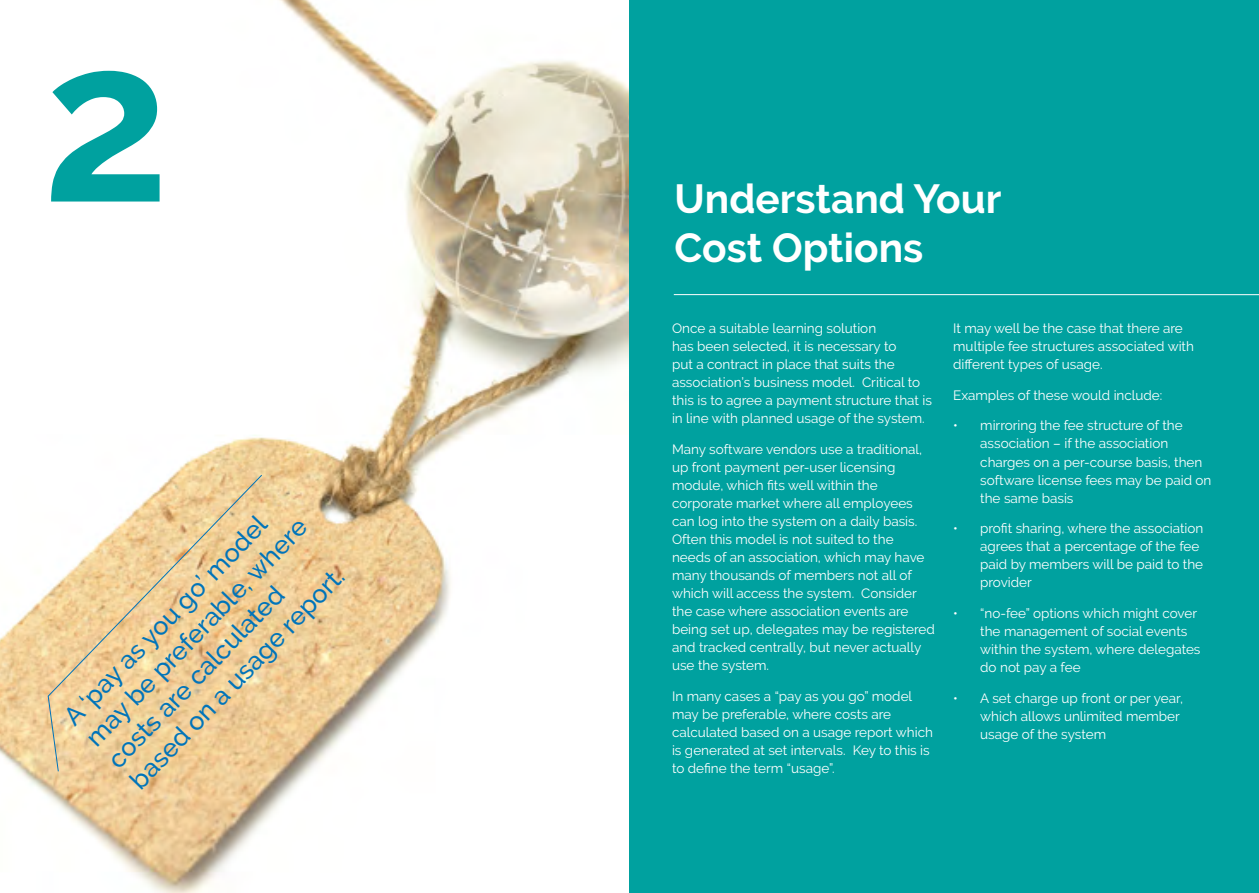
<style>
.page{position:relative;width:1259px;height:893px;background:#fff}
.page>*{position:absolute;margin:0;border:0;box-sizing:border-box;transform-origin:0 0}
.t1{font:700 225px "Raleway";color:#00a19f}
.t2{font:700 40.5px/48.6px "Raleway";color:#fff}
.t3{font:500 25.5px/30.6px "Raleway";color:#0074ba}
.Paragraph_Style_1{font:13.5px/18px "Raleway";color:#fff}
</style>
<div class="page">
<div style="left:629px;top:0;width:630px;height:893px;background:#00a19f"></div>
<img style="left:0;top:0;width:629px;height:893px">
<hr style="left:674px;top:294px;width:585px;height:1px;background:#fff">
<svg style="left:47px;top:474px;width:216px;height:298px;background:#f0d3a4"></svg>
<p class="t1" style="left:43px;top:-6px;width:128px">2</p>
<p class="t3" style="left:57px;top:710px;width:307px;rotate:-46deg">A ‘pay as you go’ model may be preferable, where costs are calculated based on a usage report.</p>
<p class="t2" style="left:674px;top:175px;width:328px">Understand Your<br>Cost Options</p>
<p class="Paragraph_Style_1" style="left:672px;top:319px;width:261px">Once a suitable learning solution<br>has been selected, it is necessary to<br>put a contract in place that suits the association’s business model. Critical to this is to agree a payment structure that is in line with planned usage of the system.</p>
<p class="Paragraph_Style_1" style="left:672px;top:440px;width:264px">Many software vendors use a traditional, up front payment per-user licensing module, which fits well within the corporate market where all employees can log into the system on a daily basis.<br>Often this model is not suited to the needs of an association, which may have many thousands of members not all of which will access the system. Consider the case where association events are being set up, delegates may be registered and tracked centrally, but never actually use the system.</p>
<p class="Paragraph_Style_1" style="left:672px;top:687px;width:262px">In many cases a “pay as you go” model may be preferable, where costs are calculated based on a usage report which is generated at set intervals. Key to this is to define the term “usage”.</p>
<p class="Paragraph_Style_1" style="left:953px;top:319px;width:242px">It may well be the case that there are multiple fee structures associated with different types of usage.</p>
<p class="Paragraph_Style_1" style="left:953px;top:386px;width:211px">Examples of these would include:</p>
<p class="Paragraph_Style_1" style="left:980px;top:417px;width:233px;text-indent:-27px">• mirroring the fee structure of the association – if the association charges on a per-course basis, then software license fees may be paid on the same basis</p>
<p class="Paragraph_Style_1" style="left:980px;top:519px;width:225px;text-indent:-27px">• profit sharing, where the association agrees that a percentage of the fee paid by members will be paid to the provider</p>
<p class="Paragraph_Style_1" style="left:980px;top:604px;width:222px;text-indent:-27px">• “no-fee” options which might cover the management of social events within the system, where delegates do not pay a fee</p>
<p class="Paragraph_Style_1" style="left:980px;top:689px;width:204px;text-indent:-27px">• A set charge up front or per year, which allows unlimited member usage of the system</p>
</div>
